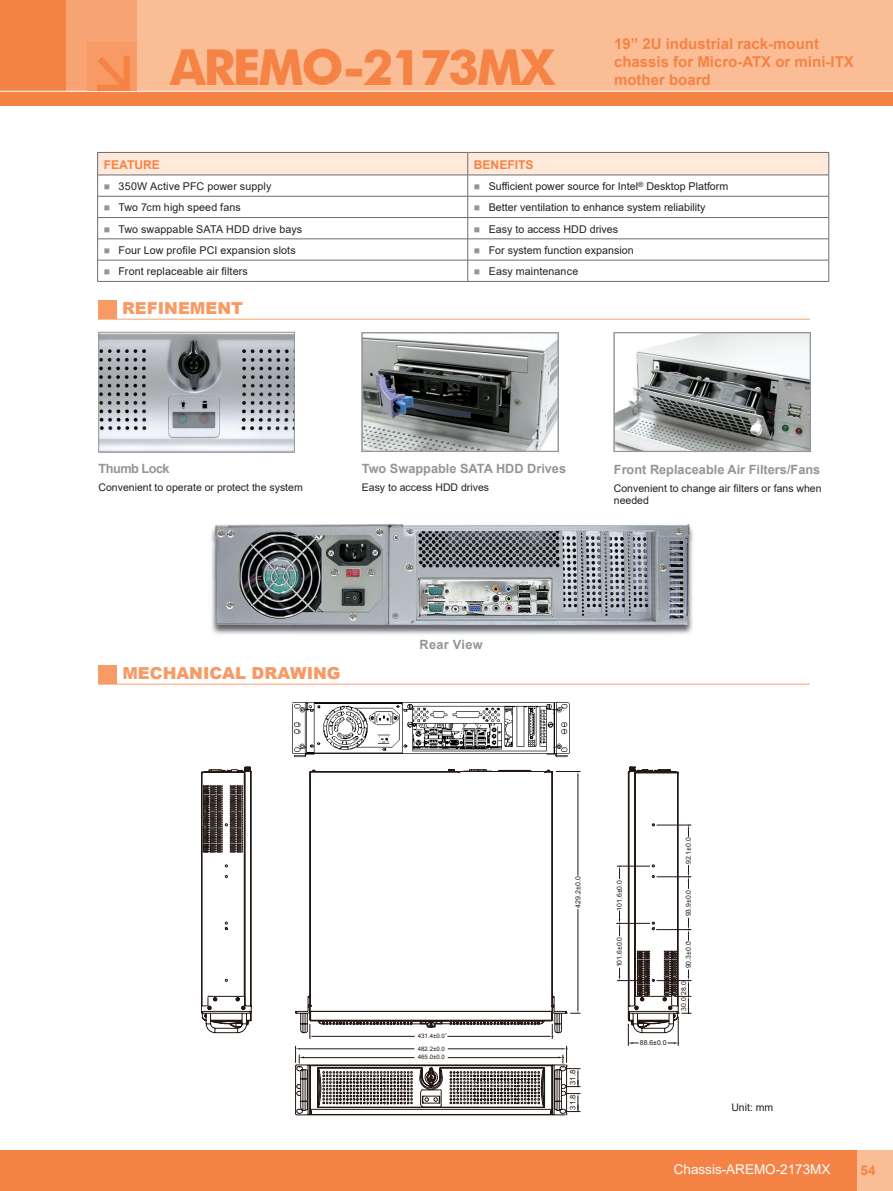
<style>
.page{position:relative;width:893px;height:1191px;background:#fff}
.page>*{position:absolute;margin:0;border:0;box-sizing:border-box;transform-origin:0 0}
.t1{font:700 49.5px "Futura BT";letter-spacing:-.05em;color:#f58345}
.t2{font:900 16.5px "Arial";color:#f89a65}
.t3{font:700 15px/18px "Arial";color:#f58345}
.t4{font:13.5px "Arial";color:#fff}
.t5{font:700 13.5px "Arial";color:#f58345}
.t6{font:700 12.75px "Arial";color:#939598}
.t7{font:700 12.75px "Arial";letter-spacing:-.04em;color:#939598}
.t8{font:700 12.75px "Arial";letter-spacing:.025em;color:#939598}
.t9{font:700 12.15px "Arial";color:#f58345}
.t10{font:10.65px "Arial";color:#231f20}
.t11{font:10.5px/12px "Arial";color:#231f20}
.t12{font:7.65px "Arial";color:#221713}
.t13{font:7.05px "Arial";color:#221713}
.t14{font:6.9px "Arial";color:#221713}
.t15{font:6.15px/8.2px "Arial";color:#221713}
.s1{color:#939598}
</style>
<div class="page">
<div style="left:0;top:1150px;width:893px;height:41px;background:#f58345"></div>
<div style="left:857px;top:1150px;width:36px;height:41px;background:#fabd96"></div>
<div style="left:0;top:0;width:893px;height:105px;background:#f58345"></div>
<div style="left:138px;top:0;width:755px;height:91px;background:#fabd96"></div>
<div style="left:67px;top:0;width:70px;height:91px;background:#f8a474"></div>
<hr style="left:0;top:91px;width:893px;height:1px;background:#fff">
<div style="left:87px;top:42px;width:50px;height:49px;background:#f89a65"></div>
<svg style="left:91px;top:56px;width:44px;height:36px"></svg>
<svg style="left:201px;top:835px;width:51px;height:199px"></svg>
<svg style="left:201px;top:769px;width:10px;height:66px"></svg>
<svg style="left:211px;top:766px;width:41px;height:157px"></svg>
<hr style="left:97px;top:281px;width:371px;height:1px;background:#6c6d70">
<svg style="left:97px;top:152px;width:732px;height:129px"></svg>
<hr style="left:468px;top:260px;width:361px;height:1px;background:#6c6d70">
<hr style="left:468px;top:281px;width:361px;height:1px;background:#6c6d70">
<hr style="left:98px;top:319px;width:712px;height:1px;background:#f89a65">
<div style="left:98px;top:300px;width:19px;height:19px;background:#f89a65"></div>
<img style="left:101px;top:334px;width:192px;height:116px">
<div style="left:99px;top:332px;width:196px;height:120px;border:1px solid #939598"></div>
<img style="left:616px;top:334px;width:192px;height:115px">
<div style="left:614px;top:332px;width:196px;height:120px;border:1px solid #939598"></div>
<img style="left:364px;top:337px;width:192px;height:112px">
<div style="left:362px;top:332px;width:196px;height:120px;border:1px solid #939598"></div>
<hr style="left:98px;top:684px;width:712px;height:1px;background:#f89a65">
<div style="left:98px;top:665px;width:19px;height:19px;background:#f89a65"></div>
<img style="left:211px;top:524px;width:482px;height:111px">
<svg style="left:292px;top:702px;width:400px;height:413px"></svg>
<h1 class="t1" style="left:170px;top:37px;width:386px">AREMO-2173MX</h1>
<h3 class="t3" style="left:614px;top:34px;width:241px">19” 2U industrial rack-mount chassis for Micro-ATX or mini-ITX mother board</h3>
<p class="t9" style="left:104px;top:156px;width:58px">FEATURE</p>
<p class="t9" style="left:474px;top:156px;width:61px">BENEFITS</p>
<p class="t10" style="left:104px;top:179px;width:169px"><span class="s1">■</span> 350W Active PFC power supply</p>
<p class="t10" style="left:474px;top:179px;width:256px"><span class="s1">■</span> Sufficient power source for Intel<sup>®</sup> Desktop Platform</p>
<p class="t10" style="left:104px;top:200px;width:139px"><span class="s1">■</span> Two 7cm high speed fans</p>
<p class="t10" style="left:474px;top:200px;width:233px"><span class="s1">■</span> Better ventilation to enhance system reliability</p>
<p class="t10" style="left:104px;top:222px;width:200px"><span class="s1">■</span> Two swappable SATA HDD drive bays</p>
<p class="t10" style="left:474px;top:222px;width:146px"><span class="s1">■</span> Easy to access HDD drives</p>
<p class="t10" style="left:104px;top:243px;width:194px"><span class="s1">■</span> Four Low profile PCI expansion slots</p>
<p class="t10" style="left:474px;top:243px;width:161px"><span class="s1">■</span> For system function expansion</p>
<p class="t10" style="left:104px;top:264px;width:146px"><span class="s1">■</span> Front replaceable air filters</p>
<p class="t10" style="left:474px;top:264px;width:106px"><span class="s1">■</span> Easy maintenance</p>
<h2 class="t2" style="left:122px;top:296px;width:122px">REFINEMENT</h2>
<p class="t7" style="left:99px;top:460px;width:73px">Thumb Lock</p>
<p class="t11" style="left:99px;top:481px;width:206px">Convenient to operate or protect the system</p>
<p class="t6" style="left:362px;top:460px;width:206px">Two Swappable SATA HDD Drives</p>
<p class="t11" style="left:362px;top:481px;width:129px">Easy to access HDD drives</p>
<p class="t6" style="left:614px;top:460px;width:208px">Front Replaceable Air Filters/Fans</p>
<p class="t11" style="left:614px;top:482px;width:209px">Convenient to change air filters or fans when needed</p>
<h2 class="t2" style="left:122px;top:661px;width:220px">MECHANICAL DRAWING</h2>
<p class="t8" style="left:419px;top:635px;width:65px">Rear View</p>
<p class="t15" style="left:418px;top:1032px;width:29px">431.4±0.0</p>
<p class="t15" style="left:418px;top:1044px;width:29px">482.2±0.0<br>465.0±0.0</p>
<p class="t13" style="left:573px;top:907px;width:33px;rotate:-90deg">429.2±0.0</p>
<p class="t12" style="left:568px;top:1084px;width:16px;rotate:-90deg">31.8</p>
<p class="t12" style="left:568px;top:1109px;width:16px;rotate:-90deg">31.8</p>
<p class="t14" style="left:615px;top:910px;width:32px;rotate:-90deg">101.6±0.0</p>
<p class="t14" style="left:615px;top:967px;width:32px;rotate:-90deg">101.6±0.0</p>
<p class="t14" style="left:640px;top:1038px;width:28px">88.6±0.0</p>
<p class="t14" style="left:684px;top:864px;width:28px;rotate:-90deg">92.1±0.0</p>
<p class="t14" style="left:684px;top:916px;width:28px;rotate:-90deg">93.9±0.0</p>
<p class="t14" style="left:684px;top:968px;width:28px;rotate:-90deg">90.3±0.0</p>
<p class="t14" style="left:679px;top:1010px;width:31px;rotate:-90deg">30.0 28.0</p>
<p class="t11" style="left:731px;top:1101px;width:43px">Unit: mm</p>
<p class="t4" style="left:674px;top:1160px;width:158px">Chassis-AREMO-2173MX</p>
<p class="t5" style="left:861px;top:1160px;width:17px">54</p>
</div>
